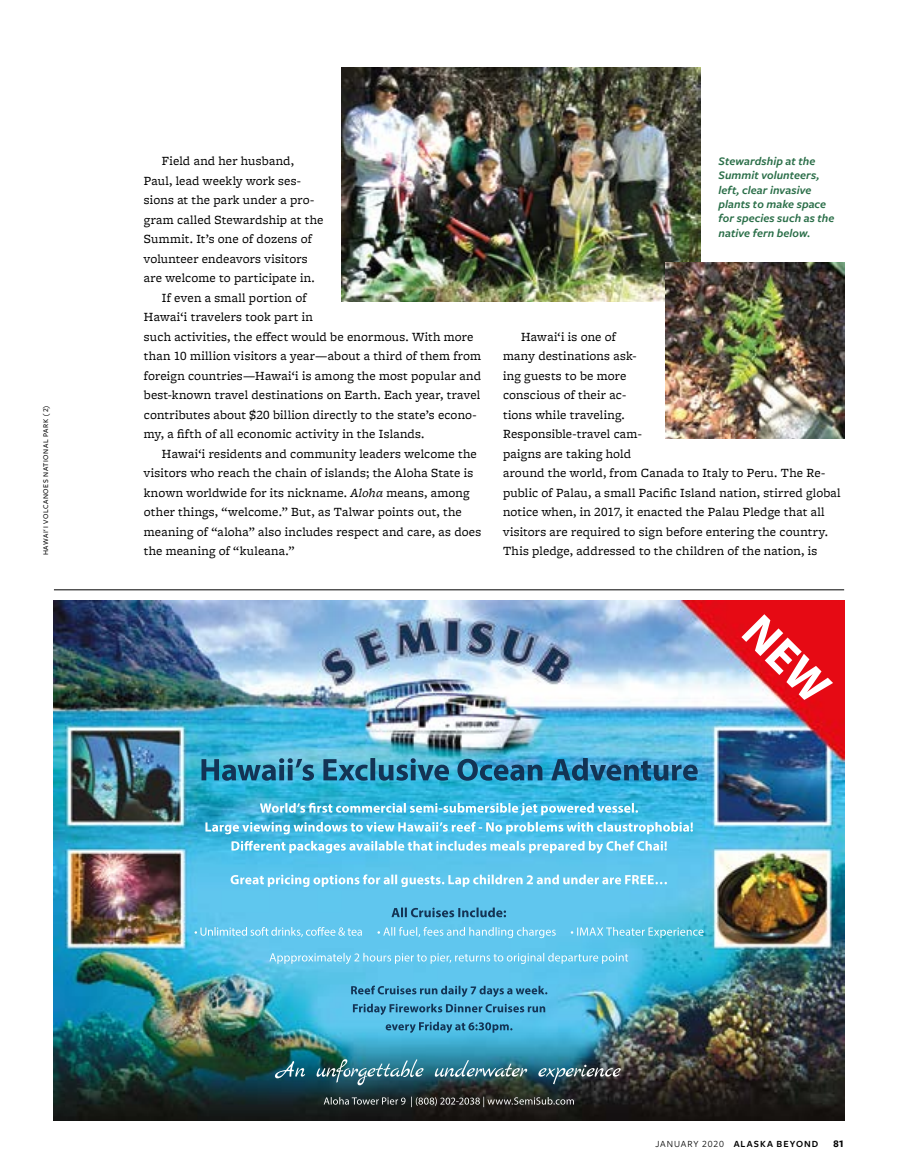
<style>
.page{position:relative;width:905px;height:1175px;background:#fff}
.page>*{position:absolute;margin:0;border:0;box-sizing:border-box;transform-origin:0 0}
.t1{font:13.05px/19.5px "Freight Micro Pro";letter-spacing:.015em;color:#000}
.t2{font:italic 600 12px/14.4px "Freight Sans Pro";letter-spacing:.005em;color:#2a6e48}
.t3{font:700 10.5px "Freight Sans Pro";color:#000}
.t4{font:600 9.75px "Freight Sans Pro";letter-spacing:.1em;color:#000}
.t5{font:500 7.5px "Freight Sans Pro";letter-spacing:.075em;color:#000}
.s1{font-style:italic}
.s2{font-weight:400}
</style>
<div class="page">
<hr style="left:54px;top:589px;width:790px;height:1px;background:#000">
<img style="left:341px;top:68px;width:359px;height:234px">
<img style="left:665px;top:262px;width:179px;height:176px">
<img style="left:54px;top:601px;width:790px;height:519px">
<svg style="left:201px;top:758px;width:496px;height:22px;background:#3381a6"></svg>
<svg style="left:230px;top:874px;width:437px;height:13px"></svg>
<svg style="left:231px;top:840px;width:436px;height:13px"></svg>
<svg style="left:205px;top:821px;width:488px;height:13px"></svg>
<svg style="left:260px;top:802px;width:378px;height:13px;background:#70c9e7"></svg>
<svg style="left:324px;top:1096px;width:250px;height:11px;background:#444745"></svg>
<svg style="left:741px;top:614px;width:92px;height:86px"></svg>
<img style="left:275px;top:1059px;width:345px;height:26px">
<svg style="left:385px;top:1021px;width:127px;height:12px;background:#439ac0"></svg>
<svg style="left:353px;top:1003px;width:192px;height:12px;background:#499dc3"></svg>
<svg style="left:351px;top:985px;width:196px;height:12px;background:#4a9dc4"></svg>
<svg style="left:269px;top:952px;width:359px;height:12px;background:#7bcff0"></svg>
<svg style="left:391px;top:907px;width:115px;height:10px"></svg>
<svg style="left:194px;top:927px;width:168px;height:10px;background:#84d2f1"></svg>
<svg style="left:570px;top:927px;width:133px;height:11px"></svg>
<svg style="left:377px;top:927px;width:178px;height:11px;background:#80d1f1"></svg>
<p class="t5" style="left:41px;top:555px;width:152px;rotate:-90deg">Hawai‘i Volcanoes National Park (2)</p>
<p class="t1" style="left:162px;top:151px;width:134px">Field and her husband,</p>
<p class="t1" style="left:144px;top:170px;width:159px">Paul, lead weekly work ses-</p>
<p class="t1" style="left:144px;top:190px;width:172px">sions at the park under a pro-</p>
<p class="t1" style="left:144px;top:209px;width:181px">gram called Stewardship at the</p>
<p class="t1" style="left:144px;top:229px;width:169px">Summit. It’s one of dozens of</p>
<p class="t1" style="left:144px;top:248px;width:165px">volunteer endeavors visitors</p>
<p class="t1" style="left:144px;top:268px;width:172px">are welcome to participate in.</p>
<p class="t1" style="left:162px;top:287px;width:146px">If even a small portion of</p>
<p class="t1" style="left:144px;top:307px;width:171px">Hawai‘i travelers took part in</p>
<p class="t1" style="left:144px;top:326px;width:331px">such activities, the effect would be enormous. With more</p>
<p class="t1" style="left:144px;top:346px;width:339px">than 10 million visitors a year—about a third of them from</p>
<p class="t1" style="left:144px;top:365px;width:339px">foreign countries—Hawai‘i is among the most popular and</p>
<p class="t1" style="left:144px;top:385px;width:338px">best-known travel destinations on Earth. Each year, travel</p>
<p class="t1" style="left:144px;top:404px;width:334px">contributes about $20 billion directly to the state’s econo-</p>
<p class="t1" style="left:144px;top:424px;width:282px">my, a fifth of all economic activity in the Islands.</p>
<p class="t1" style="left:162px;top:443px;width:316px">Hawai‘i residents and community leaders welcome the</p>
<p class="t1" style="left:144px;top:463px;width:331px">visitors who reach the chain of islands; the Aloha State is</p>
<p class="t1" style="left:144px;top:482px;width:327px">known worldwide for its nickname. <span class="s1">Aloha</span> means, among</p>
<p class="t1" style="left:144px;top:502px;width:319px">other things, “welcome.” But, as Talwar points out, the</p>
<p class="t1" style="left:144px;top:521px;width:339px">meaning of “aloha” also includes respect and care, as does</p>
<p class="t1" style="left:144px;top:541px;width:152px">the meaning of “kuleana.”</p>
<p class="t2" style="left:718px;top:153px;width:117px">Stewardship at the<br>Summit volunteers, left, clear invasive plants to make space for species such as the native fern below.</p>
<p class="t1" style="left:503px;top:326px;width:339px;text-indent:18px">Hawai‘i is one of<br>many destinations ask-<br>ing guests to be more<br>conscious of their ac-<br>tions while traveling.<br>Responsible-travel cam-<br>paigns are taking hold<br>around the world, from Canada to Italy to Peru. The Re&shy;public of Palau, a small Pacific Island nation, stirred global notice when, in 2017, it enacted the Palau Pledge that all visitors are required to sign before entering the country.<br>This pledge, addressed to the children of the nation, is</p>
<p class="t4" style="left:655px;top:1137px;width:164px"><span class="s2">January 2020</span> ALASKA BEYOND</p>
<p class="t3" style="left:833px;top:1136px;width:12px">81</p>
</div>
